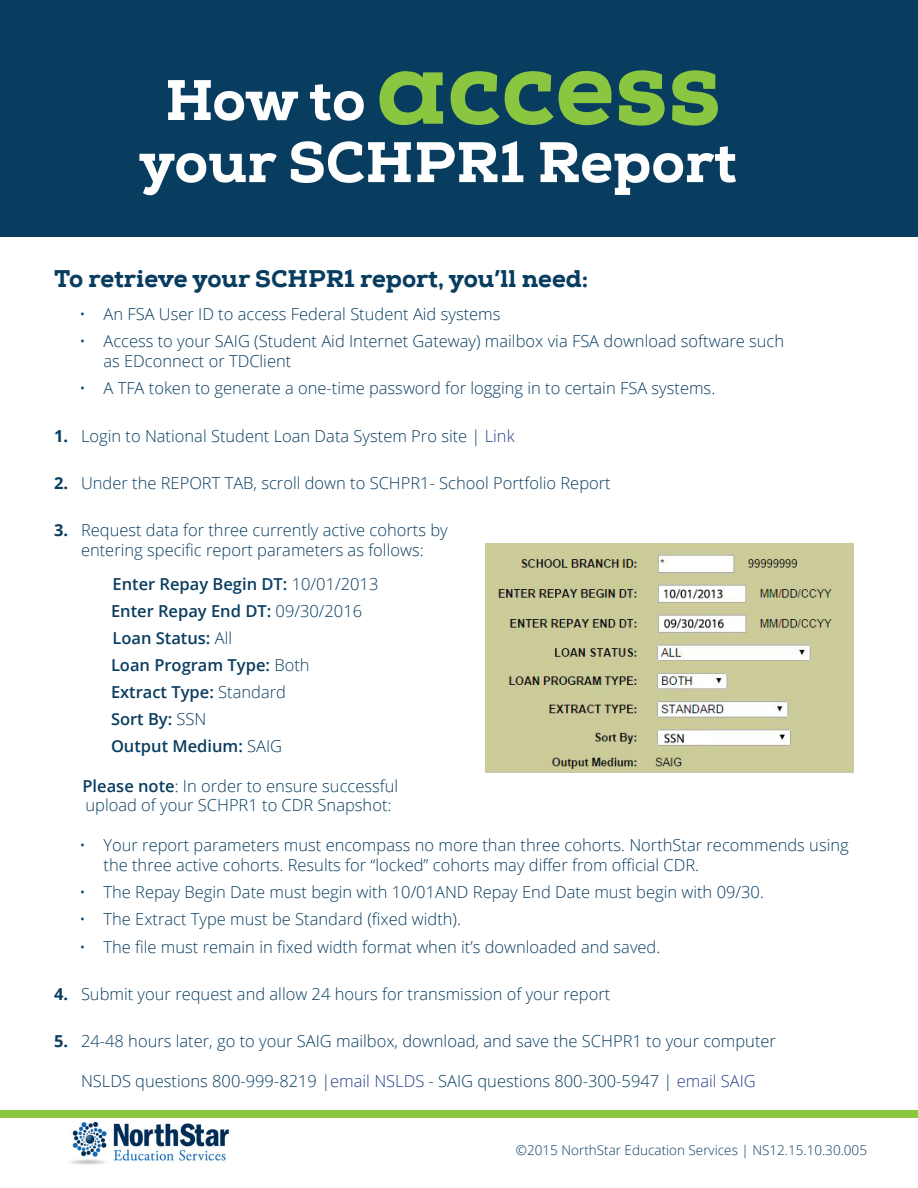
<style>
.page{position:relative;width:918px;height:1188px;background:#fff}
.page>*{position:absolute;margin:0;border:0;box-sizing:border-box;transform-origin:0 0}
.t1{font:800 103.5px "Nexa Slab";color:#8bc641}
.t2{font:800 57px "Nexa Slab";color:#fff}
.t3{font:800 24px "Nexa Slab";color:#093d60}
.indent{font:300 16.5px/19.8px "Open Sans";color:#093d60}
.indent-2{font:600 16.5px/27px "Open Sans";color:#093d60}
.large_orange_text{font:300 13.5px "Open Sans";color:#093d60}
.s1{font-weight:700}
.s2{color:#253f8e}
.s3{font-weight:300}
.s4{font-weight:600}
</style>
<div class="page">
<div style="left:0;top:0;width:918px;height:236px;background:#093d60"></div>
<img style="left:69px;top:1123px;width:160px;height:42px">
<div style="left:0;top:1110px;width:918px;height:8px;background:#8bc641"></div>
<img style="left:486px;top:544px;width:368px;height:228px">
<p class="t2" style="left:165px;top:64px;width:202px">How to</p>
<p class="t1" style="left:376px;top:23px;width:347px">access</p>
<p class="t2" style="left:139px;top:127px;width:600px">your SCHPR1 Report</p>
<p class="t3" style="left:54px;top:263px;width:536px">To retrieve your SCHPR1 report, you’ll need:</p>
<p class="indent" style="left:80px;top:304px;width:423px">• An FSA User ID to access Federal Student Aid systems</p>
<p class="indent" style="left:104px;top:331px;width:682px;text-indent:-24px">• Access to your SAIG (Student Aid Internet Gateway) mailbox via FSA download software such as EDconnect or TDClient</p>
<p class="indent" style="left:80px;top:378px;width:637px">• A TFA token to generate a one-time password for logging in to certain FSA systems.</p>
<p class="indent" style="left:54px;top:425px;width:462px"><span class="s1">1.</span> Login to National Student Loan Data System Pro site | <span class="s2">Link</span></p>
<p class="indent" style="left:54px;top:472px;width:558px"><span class="s1">2.</span> Under the REPORT TAB, scroll down to SCHPR1- School Portfolio Report</p>
<p class="indent" style="left:54px;top:519px;width:395px;text-align:center"><span class="s1">3.</span> Request data for three currently active cohorts by entering specific report parameters as follows:</p>
<p class="indent-2" style="left:111px;top:570px;width:269px">Enter Repay Begin DT: <span class="s3">10/01/2013<br></span>Enter Repay End DT: <span class="s3">09/30/2016</span></p>
<p class="indent-2" style="left:111px;top:624px;width:200px">Loan Status: <span class="s3">All<br></span>Loan Program Type: <span class="s3">Both<br></span>Extract Type: <span class="s3">Standard<br></span>Sort By: <span class="s3">SSN<br></span>Output Medium: <span class="s3">SAIG</span></p>
<p class="indent" style="left:82px;top:775px;width:317px"><span class="s4">Please note</span>: In order to ensure successful upload of your SCHPR1 to CDR Snapshot:</p>
<p class="indent" style="left:104px;top:835px;width:747px;text-indent:-24px">• Your report parameters must encompass no more than three cohorts. NorthStar recommends using the three active cohorts. Results for “locked” cohorts may differ from official CDR.</p>
<p class="indent" style="left:80px;top:882px;width:686px">• The Repay Begin Date must begin with 10/01AND Repay End Date must begin with 09/30.</p>
<p class="indent" style="left:80px;top:909px;width:383px">• The Extract Type must be Standard (fixed width).</p>
<p class="indent" style="left:80px;top:936px;width:582px">• The file must remain in fixed width format when it’s downloaded and saved.</p>
<p class="indent" style="left:54px;top:984px;width:558px"><span class="s1">4.</span> Submit your request and allow 24 hours for transmission of your report</p>
<p class="indent" style="left:54px;top:1031px;width:724px"><span class="s1">5.</span> 24-48 hours later, go to your SAIG mailbox, download, and save the SCHPR1 to your computer</p>
<p class="indent" style="left:81px;top:1070px;width:676px">NSLDS questions 800-999-8219 |<span class="s2">email NSLDS</span> - SAIG questions 800-300-5947 | <span class="s2">email SAIG</span></p>
<p class="large_orange_text" style="left:516px;top:1140px;width:353px">©2015 NorthStar Education Services | NS12.15.10.30.005</p>
</div>
